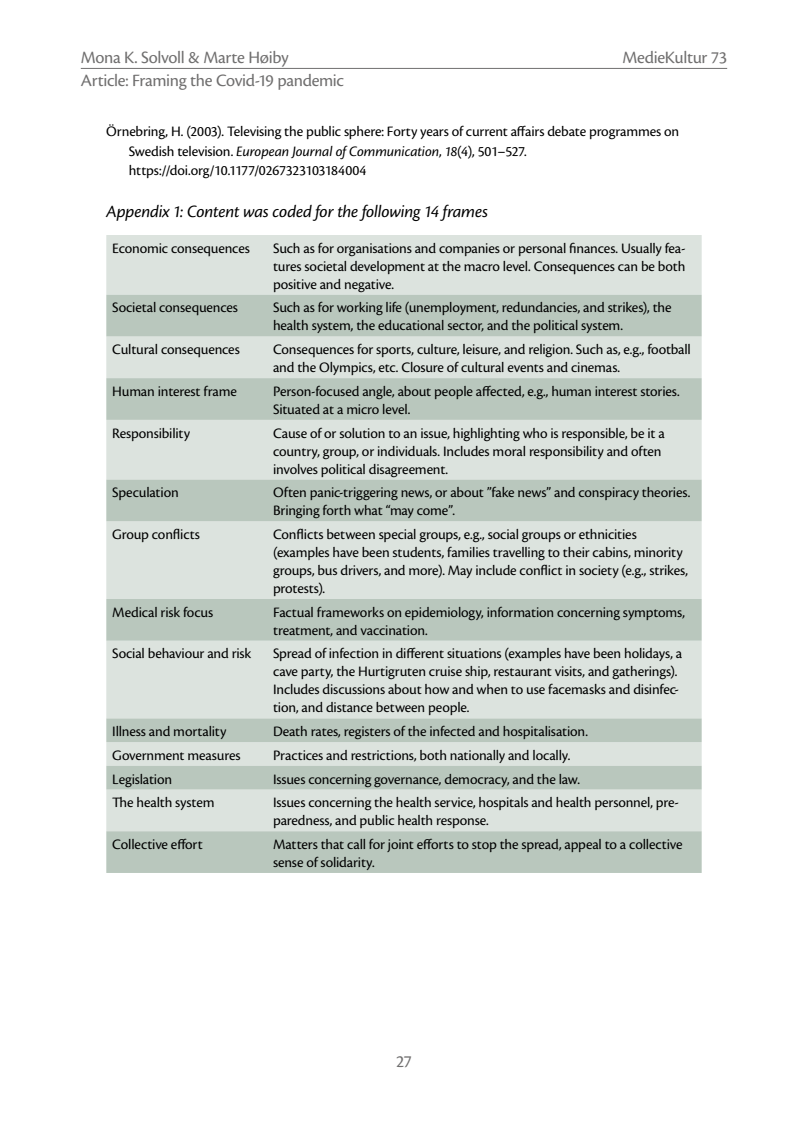
<style>
.page{position:relative;width:808px;height:1127px;background:#fff}
.page>*{position:absolute;margin:0;border:0;box-sizing:border-box;transform-origin:0 0}
.t1{font:18px "Cronos Pro";letter-spacing:-.02em;color:#706f6f}
.t2{font:italic 18px "Cronos Pro";letter-spacing:-.015em;color:#000}
.t3{font:15px/18px "Cronos Pro";letter-spacing:-.01em;color:#000}
.s1{font-style:italic}
</style>
<div class="page">
<hr style="left:81px;top:68px;width:646px;height:1px;background:#706f6f">
<div style="left:106px;top:235px;width:596px;height:60px;background:#dce3de"></div>
<svg style="left:106px;top:295px;width:596px;height:578px;background:#ccd6cf"></svg>
<p class="t1" style="left:81px;top:47px;width:209px">Mona K. Solvoll &amp; Marte Høiby</p>
<p class="t1" style="left:81px;top:70px;width:265px">Article: Framing the Covid-19 pandemic</p>
<p class="t1" style="left:622px;top:47px;width:106px">MedieKultur 73</p>
<p class="t3" style="left:129px;top:122px;width:552px;line-height:19.5px;text-indent:-23px">Örnebring, H. (2003). Televising the public sphere: Forty years of current affairs debate programmes on<br>Swedish television. <span class="s1">European Journal of Communication</span>, <span class="s1">18</span>(4), 501–527. https://doi.org/10.1177/0267323103184004</p>
<p class="t2" style="left:106px;top:201px;width:383px">Appendix 1: Content was coded for the following 14 frames</p>
<p class="t3" style="left:112px;top:239px;width:139px">Economic consequences</p>
<p class="t3" style="left:273px;top:239px;width:414px;text-align:justify">Such as for organisations and companies or personal finances. Usually fea&shy;tures societal development at the macro level. Consequences can be both positive and negative.</p>
<p class="t3" style="left:112px;top:299px;width:127px">Societal consequences</p>
<p class="t3" style="left:273px;top:299px;width:400px">Such as for working life (unemployment, redundancies, and strikes), the health system, the educational sector, and the political system.</p>
<p class="t3" style="left:112px;top:340px;width:129px">Cultural consequences</p>
<p class="t3" style="left:273px;top:340px;width:419px">Consequences for sports, culture, leisure, and religion. Such as, e.g., football and the Olympics, etc. Closure of cultural events and cinemas.</p>
<p class="t3" style="left:112px;top:382px;width:126px">Human interest frame</p>
<p class="t3" style="left:273px;top:382px;width:408px">Person-focused angle, about people affected, e.g., human interest stories.<br>Situated at a micro level.</p>
<p class="t3" style="left:112px;top:424px;width:79px">Responsibility</p>
<p class="t3" style="left:273px;top:424px;width:393px">Cause of or solution to an issue, highlighting who is responsible, be it a country, group, or individuals. Includes moral responsibility and often involves political disagreement.</p>
<p class="t3" style="left:112px;top:484px;width:68px">Speculation</p>
<p class="t3" style="left:273px;top:484px;width:419px">Often panic-triggering news, or about ”fake news” and conspiracy theories.<br>Bringing forth what “may come”.</p>
<p class="t3" style="left:112px;top:525px;width:89px">Group conflicts</p>
<p class="t3" style="left:273px;top:525px;width:416px">Conflicts between special groups, e.g., social groups or ethnicities (examples have been students, families travelling to their cabins, minority groups, bus drivers, and more). May include conflict in society (e.g., strikes, protests).</p>
<p class="t3" style="left:112px;top:603px;width:102px">Medical risk focus</p>
<p class="t3" style="left:273px;top:603px;width:413px">Factual frameworks on epidemiology, information concerning symptoms, treatment, and vaccination.</p>
<p class="t3" style="left:112px;top:645px;width:141px">Social behaviour and risk</p>
<p class="t3" style="left:273px;top:645px;width:411px">Spread of infection in different situations (examples have been holidays, a cave party, the Hurtigruten cruise ship, restaurant visits, and gatherings).<br>Includes discussions about how and when to use facemasks and disinfec&shy;tion, and distance between people.</p>
<p class="t3" style="left:112px;top:722px;width:116px">Illness and mortality</p>
<p class="t3" style="left:273px;top:722px;width:316px">Death rates, registers of the infected and hospitalisation.</p>
<p class="t3" style="left:112px;top:746px;width:130px">Government measures</p>
<p class="t3" style="left:273px;top:746px;width:299px">Practices and restrictions, both nationally and locally.</p>
<p class="t3" style="left:112px;top:770px;width:61px">Legislation</p>
<p class="t3" style="left:273px;top:770px;width:308px">Issues concerning governance, democracy, and the law.</p>
<p class="t3" style="left:112px;top:793px;width:104px">The health system</p>
<p class="t3" style="left:273px;top:793px;width:407px">Issues concerning the health service, hospitals and health personnel, pre&shy;paredness, and public health response.</p>
<p class="t3" style="left:112px;top:835px;width:92px">Collective effort</p>
<p class="t3" style="left:273px;top:835px;width:411px">Matters that call for joint efforts to stop the spread, appeal to a collective sense of solidarity.</p>
<p class="t1" style="left:396px;top:1051px;width:17px">27</p>
</div>
